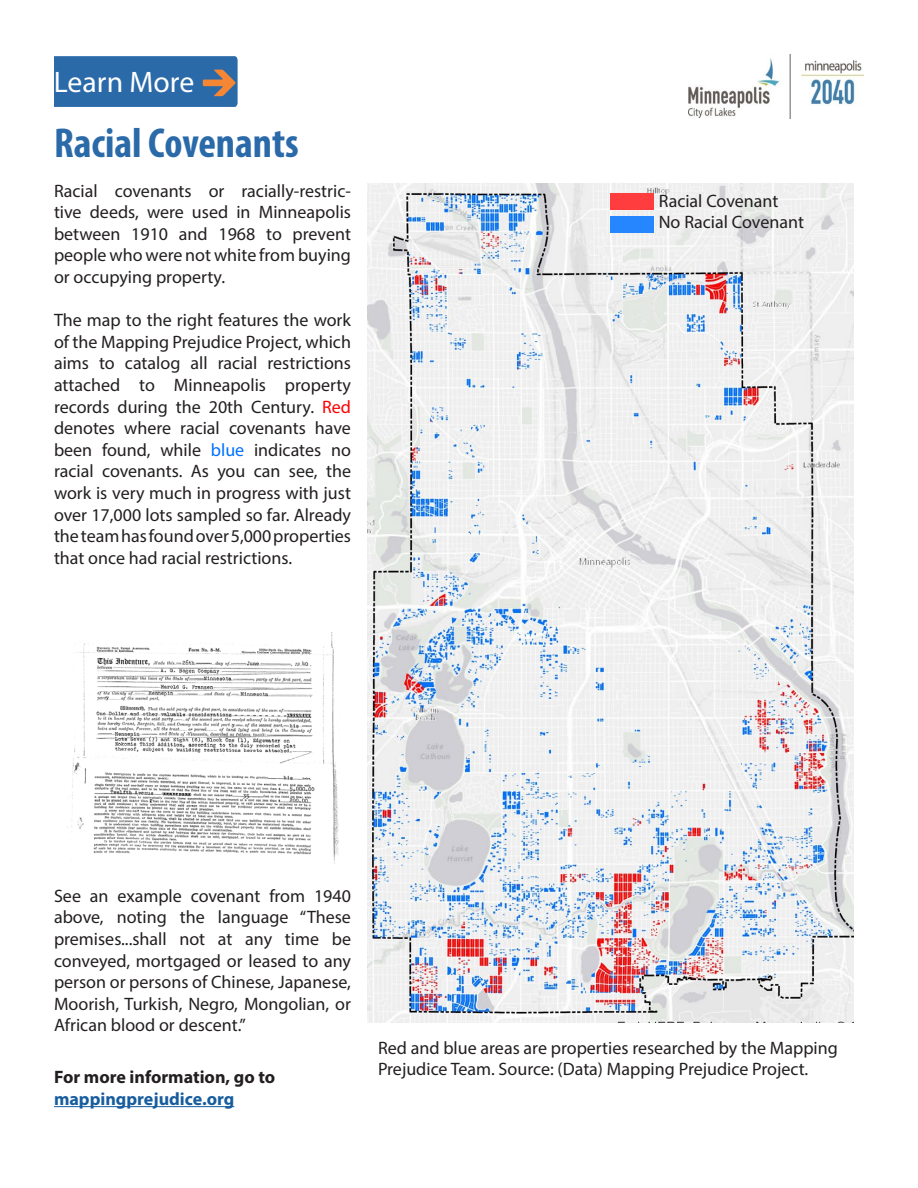
<style>
.page{position:relative;width:918px;height:1188px;background:#fff}
.page>*{position:absolute;margin:0;border:0;box-sizing:border-box;transform-origin:0 0}
.t1{font:700 condensed 42px "Myriad Pro";color:#2a6aa9}
.t2{font:600 condensed 29.7px "Myriad Pro";color:#fff}
.t3{font:18px/21.6px "Myriad Pro";color:#231f20;text-align:justify}
.t4{font:700 18px "Myriad Pro";color:#231f20}
.t5{font:700 18px "Myriad Pro";color:#175d9e}
.s1{color:#f00}
.s2{color:#0070ff}
</style>
<div class="page">
<img style="left:689px;top:54px;width:175px;height:64px">
<svg style="left:54px;top:56px;width:184px;height:51px;background:#336ba4"></svg>
<img style="left:367px;top:183px;width:486px;height:840px">
<img style="left:71px;top:632px;width:268px;height:231px">
<div style="left:610px;top:193px;width:43px;height:16px;background:#ff3d3e"></div>
<div style="left:610px;top:216px;width:43px;height:16px;background:#2686fe"></div>
<hr style="left:54px;top:1106px;width:180px;height:1px;background:#175d9e">
<h2 class="t2" style="left:54px;top:64px;width:142px">Learn More</h2>
<p class="t1" style="left:54px;top:117px;width:246px">Racial Covenants</p>
<p class="t3" style="left:54px;top:180px;width:299px">Racial covenants or racially-restric&shy;tive deeds, were used in Minneapolis between 1910 and 1968 to prevent people who were not white from buying or occupying property.</p>
<p class="t3" style="left:54px;top:309px;width:299px">The map to the right features the work of the Mapping Prejudice Project, which aims to catalog all racial restrictions attached to Minneapolis property records during the 20th Century. <span class="s1">Red </span>denotes where racial covenants have been found, while <span class="s2">blue</span> indicates no racial covenants. As you can see, the work is very much in progress with just over 17,000 lots sampled so far. Already the team has found over 5,000 properties that once had racial restrictions.</p>
<p class="t3" style="left:659px;top:190px;width:121px">Racial Covenant</p>
<p class="t3" style="left:659px;top:211px;width:147px">No Racial Covenant</p>
<p class="t3" style="left:54px;top:885px;width:299px">See an example covenant from 1940 above, noting the language “These premises...shall not at any time be conveyed, mortgaged or leased to any person or persons of Chinese, Japanese, Moorish, Turkish, Negro, Mongolian, or African blood or descent.”</p>
<p class="t4" style="left:54px;top:1065px;width:223px">For more information, go to</p>
<p class="t5" style="left:54px;top:1087px;width:182px">mappingprejudice.org</p>
<p class="t3" style="left:378px;top:1037px;width:461px">Red and blue areas are properties researched by the Mapping<br>Prejudice Team. Source: (Data) Mapping Prejudice Project.</p>
</div>
